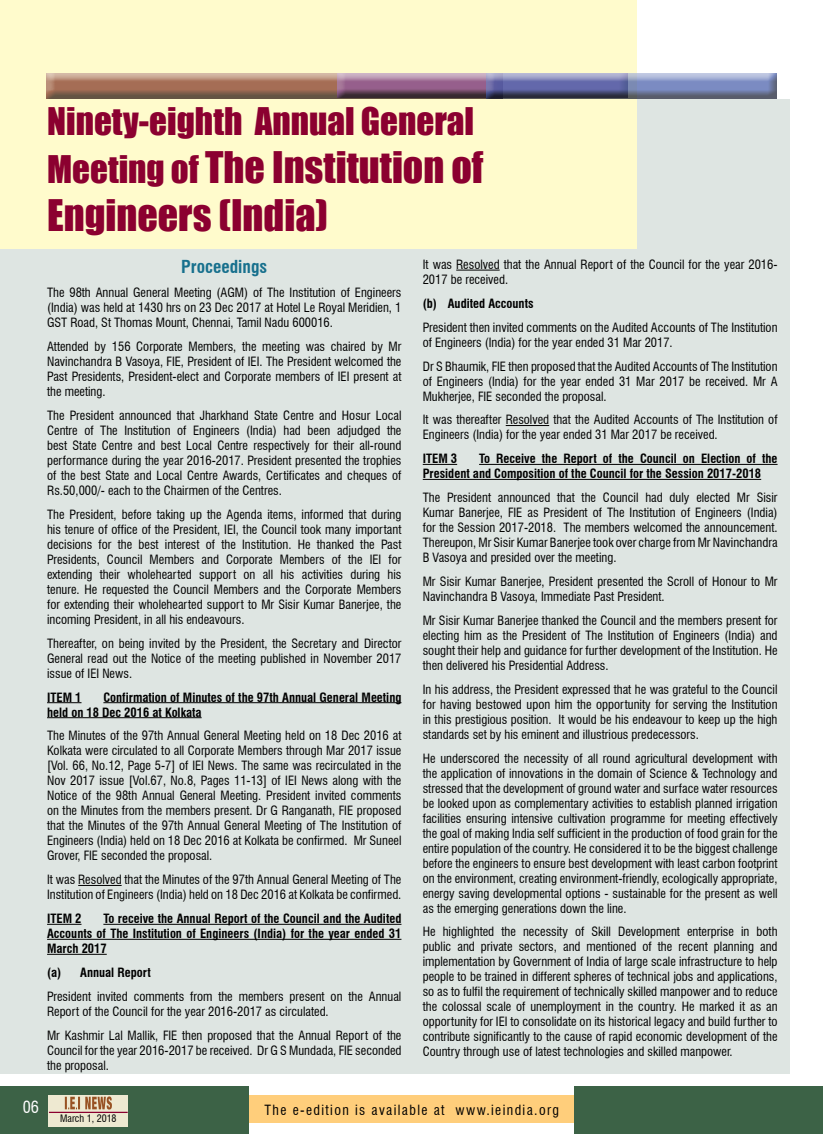
<style>
.page{position:relative;width:823px;height:1134px;background:#fff}
.page>*{position:absolute;margin:0;border:0;box-sizing:border-box;transform-origin:0 0}
.t1{font:40px/48px "Impact";color:#8b0030}
.t2{font:35px "Impact";color:#8b0030}
.t3{font:700 condensed 17.5px "Swiss 721 BT";color:#17708d}
.t4{font:condensed 16.25px "Swiss 721 BT";color:#fff}
.t5{font:condensed 13.75px "Swiss 721 BT";letter-spacing:.1em;color:#000}
.t6{font:condensed 12.5px/15px "Swiss 721 BT";color:#000;text-align:justify}
.t7{font:700 condensed 12.5px/15px "Swiss 721 BT";color:#000}
.t8{font:condensed 10px "Swiss 721 BT";color:#000}
.s1{font-size:35px}
</style>
<div class="page">
<div style="left:0;top:99px;width:788px;height:975px;background:#dee5e2"></div>
<div style="left:243px;top:1096px;width:337px;height:27px;background:#ffce7b"></div>
<div style="left:0;top:1086px;width:248px;height:48px;background:#3c6246"></div>
<div style="left:574px;top:1086px;width:248px;height:48px;background:#3c6246"></div>
<div style="left:49px;top:1095px;width:79px;height:32px;background:#eee9d1"></div>
<svg style="left:65px;top:1096px;width:47px;height:13px"></svg>
<hr style="left:49px;top:1112px;width:79px;height:1px;background:#8b0030">
<div style="left:0;top:0;width:636px;height:248px;background:#fffbcc"></div>
<div style="left:42px;top:72px;width:462px;height:27px;background:#000;opacity:.75"></div>
<div style="left:333px;top:72px;width:295px;height:26px;background:#000;opacity:.75"></div>
<div style="left:481px;top:67px;width:296px;height:31px;background:#fff;opacity:.75"></div>
<div style="left:481px;top:72px;width:296px;height:27px;background:#000;opacity:.75"></div>
<hr style="left:47px;top:702px;width:34px;height:1px;background:#000">
<hr style="left:103px;top:702px;width:298px;height:1px;background:#000">
<hr style="left:47px;top:717px;width:154px;height:1px;background:#000">
<hr style="left:78px;top:885px;width:43px;height:1px;background:#000">
<hr style="left:47px;top:924px;width:34px;height:1px;background:#000">
<hr style="left:103px;top:924px;width:298px;height:1px;background:#000">
<hr style="left:47px;top:939px;width:354px;height:1px;background:#000">
<hr style="left:47px;top:954px;width:60px;height:1px;background:#000">
<hr style="left:456px;top:270px;width:43px;height:1px;background:#000">
<hr style="left:505px;top:425px;width:44px;height:1px;background:#000">
<hr style="left:422px;top:464px;width:35px;height:1px;background:#000">
<hr style="left:479px;top:464px;width:298px;height:1px;background:#000">
<hr style="left:422px;top:479px;width:338px;height:1px;background:#000">
<h2 class="t2" style="left:47px;top:94px;width:428px">Ninety-eighth Annual General</h2>
<h1 class="t1" style="left:47px;top:142px;width:437px"><span class="s1">Meeting of</span> The Institution of<br>Engineers (India)</h1>
<h3 class="t3" style="left:181px;top:256px;width:87px">Proceedings</h3>
<p class="t6" style="left:47px;top:285px;width:355px">The 98th Annual General Meeting (AGM) of The Institution of Engineers (India) was held at 1430 hrs on 23 Dec 2017 at Hotel Le Royal Meridien, 1<br>GST Road, St Thomas Mount, Chennai, Tamil Nadu 600016.</p>
<p class="t6" style="left:47px;top:339px;width:355px">Attended by 156 Corporate Members, the meeting was chaired by Mr Navinchandra B Vasoya, FIE, President of IEI. The President welcomed the Past Presidents, President-elect and Corporate members of IEI present at the meeting.</p>
<p class="t6" style="left:47px;top:408px;width:356px">The President announced that Jharkhand State Centre and Hosur Local Centre of The Institution of Engineers (India) had been adjudged the best State Centre and best Local Centre respectively for their all-round performance during the year 2016-2017. President presented the trophies of the best State and Local Centre Awards, Certificates and cheques of Rs.50,000/- each to the Chairmen of the Centres.</p>
<p class="t6" style="left:47px;top:507px;width:355px">The President, before taking up the Agenda items, informed that during his tenure of office of the President, IEI, the Council took many important decisions for the best interest of the Institution. He thanked the Past Presidents, Council Members and Corporate Members of the IEI for extending their wholehearted support on all his activities during his tenure. He requested the Council Members and the Corporate Members for extending their wholehearted support to Mr Sisir Kumar Banerjee, the incoming President, in all his endeavours.</p>
<p class="t6" style="left:47px;top:636px;width:355px">Thereafter, on being invited by the President, the Secretary and Director General read out the Notice of the meeting published in November 2017 issue of IEI News.</p>
<p class="t7" style="left:47px;top:689px;width:36px">ITEM 1</p>
<p class="t6" style="left:422px;top:257px;width:356px">It was Resolved that the Annual Report of the Council for the year 2016-<br>2017 be received.</p>
<p class="t7" style="left:422px;top:296px;width:112px">(b) Audited Accounts</p>
<p class="t6" style="left:422px;top:320px;width:356px">President then invited comments on the Audited Accounts of The Institution of Engineers (India) for the year ended 31 Mar 2017.</p>
<p class="t6" style="left:422px;top:358px;width:356px">Dr S Bhaumik, FIE then proposed that the Audited Accounts of The Institution of Engineers (India) for the year ended 31 Mar 2017 be received. Mr A Mukherjee, FIE seconded the proposal.</p>
<p class="t6" style="left:422px;top:412px;width:356px">It was thereafter Resolved that the Audited Accounts of The Institution of<br>Engineers (India) for the year ended 31 Mar 2017 be received.</p>
<p class="t7" style="left:422px;top:451px;width:36px">ITEM 3</p>
<p class="t7" style="left:422px;top:451px;width:356px;text-indent:56px">To Receive the Report of the Council on Election of the<br>President and Composition of the Council for the Session 2017-2018</p>
<p class="t6" style="left:422px;top:490px;width:356px">The President announced that the Council had duly elected Mr Sisir Kumar Banerjee, FIE as President of The Institution of Engineers (India) for the Session 2017-2018. The members welcomed the announcement.<br>Thereupon, Mr Sisir Kumar Banerjee took over charge from Mr Navinchandra B Vasoya and presided over the meeting.</p>
<p class="t6" style="left:422px;top:574px;width:356px">Mr Sisir Kumar Banerjee, President presented the Scroll of Honour to Mr<br>Navinchandra B Vasoya, Immediate Past President.</p>
<p class="t6" style="left:422px;top:613px;width:356px">Mr Sisir Kumar Banerjee thanked the Council and the members present for electing him as the President of The Institution of Engineers (India) and sought their help and guidance for further development of the Institution. He then delivered his Presidential Address.</p>
<p class="t6" style="left:422px;top:682px;width:356px">In his address, the President expressed that he was grateful to the Council for having bestowed upon him the opportunity for serving the Institution in this prestigious position. It would be his endeavour to keep up the high standards set by his eminent and illustrious predecessors.</p>
<p class="t6" style="left:422px;top:750px;width:356px">He underscored the necessity of all round agricultural development with the application of innovations in the domain of Science &amp; Technology and stressed that the development of ground water and surface water resources be looked upon as complementary activities to establish planned irrigation facilities ensuring intensive cultivation programme for meeting effectively the goal of making India self sufficient in the production of food grain for the entire population of the country. He considered it to be the biggest challenge before the engineers to ensure best development with least carbon footprint on the environment, creating environment-friendly, ecologically appropriate, energy saving developmental options - sustainable for the present as well as the emerging generations down the line.</p>
<p class="t6" style="left:422px;top:924px;width:356px">He highlighted the necessity of Skill Development enterprise in both public and private sectors, and mentioned of the recent planning and implementation by Government of India of large scale infrastructure to help people to be trained in different spheres of technical jobs and applications, so as to fulfil the requirement of technically skilled manpower and to reduce the colossal scale of unemployment in the country. He marked it as an opportunity for IEI to consolidate on its historical legacy and build further to contribute significantly to the cause of rapid economic development of the Country through use of latest technologies and skilled manpower.</p>
<p class="t7" style="left:47px;top:689px;width:355px;text-indent:56px">Confirmation of Minutes of the 97th Annual General Meeting held on 18 Dec 2016 at Kolkata</p>
<p class="t6" style="left:47px;top:728px;width:355px">The Minutes of the 97th Annual General Meeting held on 18 Dec 2016 at Kolkata were circulated to all Corporate Members through Mar 2017 issue [Vol. 66, No.12, Page 5-7] of IEI News. The same was recirculated in the Nov 2017 issue [Vol.67, No.8, Pages 11-13] of IEI News along with the Notice of the 98th Annual General Meeting. President invited comments on the Minutes from the members present. Dr G Ranganath, FIE proposed that the Minutes of the 97th Annual General Meeting of The Institution of Engineers (India) held on 18 Dec 2016 at Kolkata be confirmed. Mr Suneel Grover, FIE seconded the proposal.</p>
<p class="t6" style="left:47px;top:872px;width:355px">It was Resolved that the Minutes of the 97th Annual General Meeting of The<br>Institution of Engineers (India) held on 18 Dec 2016 at Kolkata be confirmed.</p>
<p class="t7" style="left:47px;top:911px;width:36px">ITEM 2</p>
<p class="t7" style="left:47px;top:911px;width:356px;text-align:justify;text-indent:56px">To receive the Annual Report of the Council and the Audited Accounts of The Institution of Engineers (India) for the year ended 31<br>March 2017</p>
<p class="t7" style="left:47px;top:965px;width:105px">(a) Annual Report</p>
<p class="t6" style="left:47px;top:989px;width:355px">President invited comments from the members present on the Annual<br>Report of the Council for the year 2016-2017 as circulated.</p>
<p class="t6" style="left:47px;top:1028px;width:355px">Mr Kashmir Lal Mallik, FIE then proposed that the Annual Report of the Council for the year 2016-2017 be received. Dr G S Mundada, FIE seconded the proposal.</p>
<h3 class="t4" style="left:23px;top:1097px;width:18px">06</h3>
<p class="t8" style="left:60px;top:1113px;width:58px">March 1, 2018</p>
<p class="t5" style="left:264px;top:1101px;width:296px">The e-edition is available at www.ieindia.org</p>
</div>
